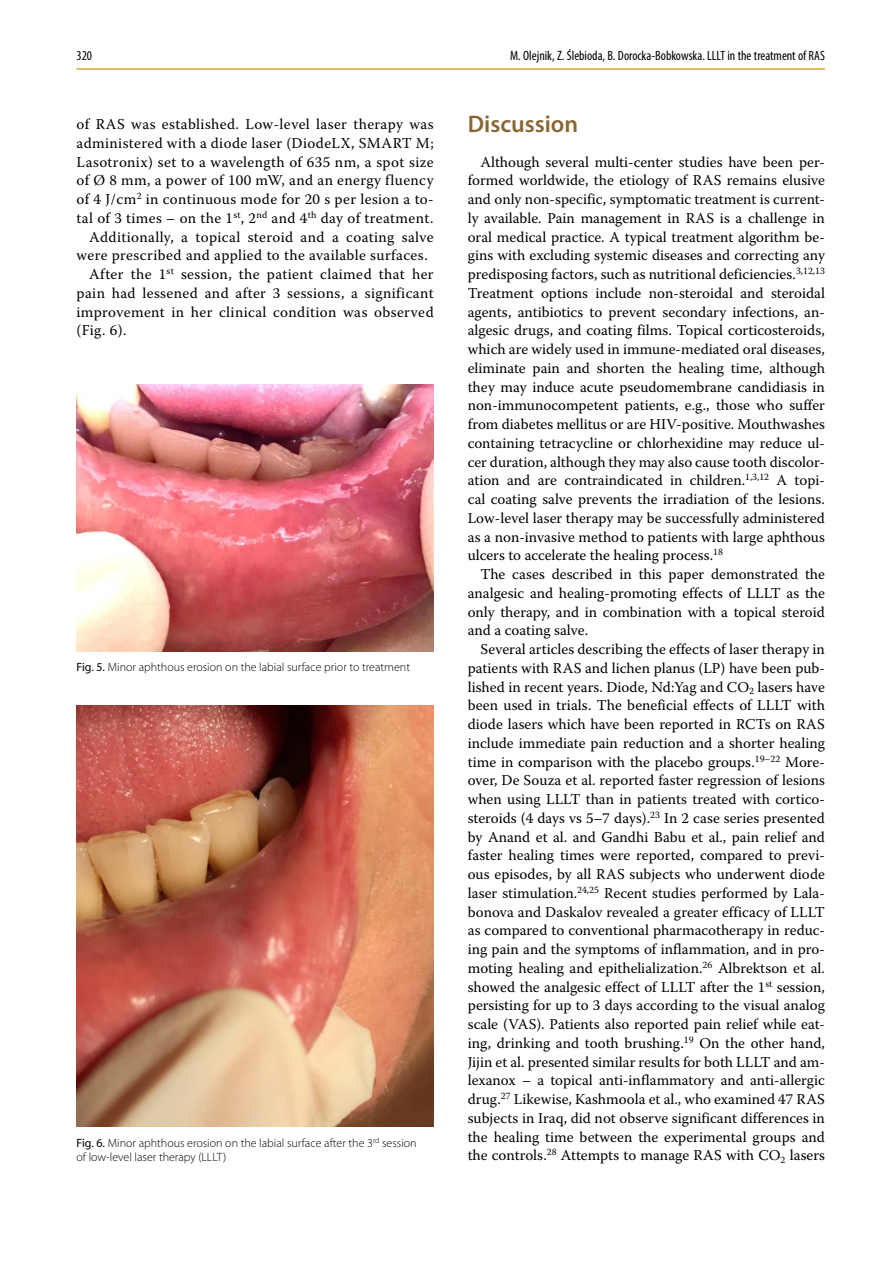
<style>
.page{position:relative;width:893px;height:1263px;background:#fff}
.page>*{position:absolute;margin:0;border:0;box-sizing:border-box;transform-origin:0 0}
.t1{font:600 24px "Myriad Pro";color:#896633}
.t2{font:15px/18.8px "Warnock Pro";letter-spacing:.025em;color:#000;text-align:justify}
.t3{font:condensed 13.5px "Myriad Pro";color:#000}
.t4{font:300 12px/14.4px "Myriad Pro";color:#000}
.s1{font-weight:400}
</style>
<div class="page">
<hr style="left:77px;top:68px;width:748px;height:2px;background:#d5a439">
<img style="left:77px;top:384px;width:357px;height:267px">
<img style="left:77px;top:705px;width:357px;height:422px">
<p class="t3" style="left:77px;top:47px;width:17px">320</p>
<p class="t3" style="left:510px;top:47px;width:316px">M. Olejnik, Z. Ślebioda, B. Dorocka-Bobkowska. LLLT in the treatment of RAS</p>
<p class="t2" style="left:77px;top:114px;width:359px">of RAS was established. Low-level laser therapy was</p>
<p class="t2" style="left:77px;top:133px;width:359px">administered with a diode laser (DiodeLX, SMART M;</p>
<p class="t2" style="left:77px;top:152px;width:359px">Lasotronix) set to a wavelength of 635 nm, a spot size</p>
<p class="t2" style="left:77px;top:171px;width:359px">of Ø 8 mm, a power of 100 mW, and an energy fluency</p>
<p class="t2" style="left:77px;top:189px;width:359px">of 4 J/cm<sup>2</sup> in continuous mode for 20 s per lesion a to-</p>
<p class="t2" style="left:77px;top:208px;width:358px">tal of 3 times – on the 1<sup>st</sup>, 2<sup>nd</sup> and 4<sup>th</sup> day of treatment.</p>
<p class="t2" style="left:89px;top:227px;width:346px">Additionally, a topical steroid and a coating salve</p>
<p class="t2" style="left:77px;top:246px;width:353px">were prescribed and applied to the available surfaces.</p>
<p class="t2" style="left:89px;top:264px;width:346px">After the 1<sup>st</sup> session, the patient claimed that her</p>
<p class="t2" style="left:77px;top:283px;width:359px">pain had lessened and after 3 sessions, a significant</p>
<p class="t2" style="left:77px;top:302px;width:359px">improvement in her clinical condition was observed</p>
<p class="t2" style="left:77px;top:321px;width:51px">(Fig. 6).</p>
<p class="t4" style="left:77px;top:660px;width:335px"><span class="s1">Fig. 5.</span> Minor aphthous erosion on the labial surface prior to treatment</p>
<p class="t4" style="left:77px;top:1135px;width:342px"><span class="s1">Fig. 6.</span> Minor aphthous erosion on the labial surface after the 3<sup>rd</sup> session of low-level laser therapy (LLLT)</p>
<h1 class="t1" style="left:468px;top:109px;width:112px">Discussion</h1>
<p class="t2" style="left:468px;top:152px;width:359px;text-indent:13px">Although several multi-center studies have been per&shy;formed worldwide, the etiology of RAS remains elusive and only non-specific, symptomatic treatment is current&shy;ly available. Pain management in RAS is a challenge in oral medical practice. A typical treatment algorithm be&shy;gins with excluding systemic diseases and correcting any predisposing factors, such as nutritional deficiencies.<sup>3,12,13<br></sup>Treatment options include non-steroidal and steroidal agents, antibiotics to prevent secondary infections, an&shy;algesic drugs, and coating films. Topical corticosteroids, which are widely used in immune-mediated oral diseases, eliminate pain and shorten the healing time, although they may induce acute pseudomembrane candidiasis in non-immunocompetent patients, e.g., those who suffer from diabetes mellitus or are HIV-positive. Mouthwashes containing tetracycline or chlorhexidine may reduce ul&shy;cer duration, although they may also cause tooth discolor&shy;ation and are contraindicated in children.<sup>1,3,12</sup> A topi&shy;cal coating salve prevents the irradiation of the lesions.<br>Low-level laser therapy may be successfully administered as a non-invasive method to patients with large aphthous ulcers to accelerate the healing process.<sup>18</sup></p>
<p class="t2" style="left:468px;top:564px;width:359px;text-indent:13px">The cases described in this paper demonstrated the analgesic and healing-promoting effects of LLLT as the only therapy, and in combination with a topical steroid and a coating salve.</p>
<p class="t2" style="left:468px;top:639px;width:359px;text-indent:13px">Several articles describing the effects of laser therapy in patients with RAS and lichen planus (LP) have been pub&shy;lished in recent years. Diode, Nd:Yag and CO<sub>2</sub> lasers have been used in trials. The beneficial effects of LLLT with diode lasers which have been reported in RCTs on RAS include immediate pain reduction and a shorter healing time in comparison with the placebo groups.<sup>19–22</sup> More&shy;over, De Souza et al. reported faster regression of lesions when using LLLT than in patients treated with cortico&shy;steroids (4 days vs 5–7 days).<sup>23</sup> In 2 case series presented by Anand et al. and Gandhi Babu et al., pain relief and faster healing times were reported, compared to previ&shy;ous episodes, by all RAS subjects who underwent diode laser stimulation.<sup>24,25</sup> Recent studies performed by Lala&shy;bonova and Daskalov revealed a greater efficacy of LLLT as compared to conventional pharmacotherapy in reduc&shy;ing pain and the symptoms of inflammation, and in pro&shy;moting healing and epithelialization.<sup>26</sup> Albrektson et al. showed the analgesic effect of LLLT after the 1<sup>st</sup> session, persisting for up to 3 days according to the visual analog scale (VAS). Patients also reported pain relief while eat&shy;ing, drinking and tooth brushing.<sup>19</sup> On the other hand, Jijin et al. presented similar results for both LLLT and am&shy;lexanox – a topical anti-inflammatory and anti-allergic drug.<sup>27</sup> Likewise, Kashmoola et al., who examined 47 RAS subjects in Iraq, did not observe significant differences in the healing time between the experimental groups and the controls.<sup>28</sup> Attempts to manage RAS with CO<sub>2</sub> lasers</p>
</div>
